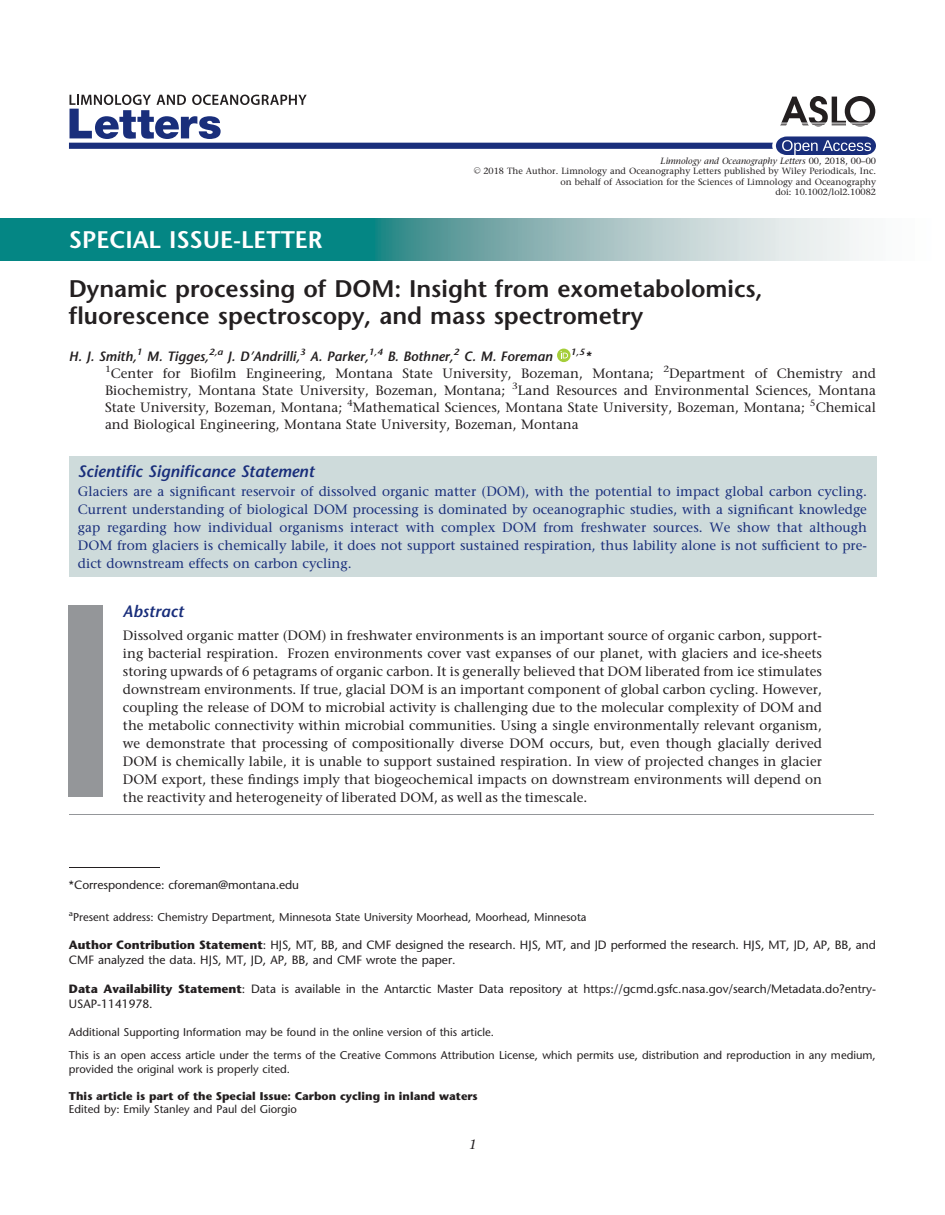
<style>
.page{position:relative;width:945px;height:1215px;background:#fff}
.page>*{position:absolute;margin:0;border:0;box-sizing:border-box;transform-origin:0 0}
.t1{font:600 24px/27.5px "Adv STONESF";color:#231f20}
.t2{font:600 24px "Adv STONESF";color:#fff}
.t3{font:16.5px "Adv STONESF SBI";color:#192e7b}
.t4{font:13.5px/18px "Adv STONE R";color:#231f20;text-align:justify}
.t5{font:13.5px/18px "Adv STONE R";color:#192e7b;text-align:justify}
.t6{font:13.5px "Adv STONESF SBI";color:#231f20}
.t7{font:13.5px "Adv STONE I";color:#231f20}
.t8{font:12px/15px "Adv STONESF R";color:#231f20}
.t9{font:11.25px/22.5px "Adv STONESF R";color:#231f20}
.t10{font:11.25px "Adv STONESF B";color:#231f20}
.t11{font:9px/10.5px "Adv STONE R";color:#231f20;text-align:right}
.t12{font:9px "Adv STONE I";color:#231f20}
.t13{font:9px "Adv STONESF SBI";color:#231f20;scale:1.13 1}
.s1{font-family:"Adv STONE R"}
.s2{font-family:"Adv P80516";font-size:7.8px}
.s3{font-size:13.5px}
.s4{font-family:"Adv STONESF B"}
</style>
<div class="page">
<hr style="left:69px;top:814px;width:804px;height:1px;background:#949699">
<div style="left:68px;top:605px;width:35px;height:191px;background:#949699"></div>
<img style="left:0;top:219px;width:859px;height:42px">
<svg style="left:557px;top:349px;width:13px;height:13px"></svg>
<svg style="left:561px;top:351px;width:7px;height:7px"></svg>
<hr style="left:69px;top:867px;width:90px;height:1px;background:#231f20">
<div style="left:69px;top:456px;width:807px;height:121px;background:#cedbdb"></div>
<svg style="left:69px;top:95px;width:806px;height:60px"></svg>
<p class="t12" style="left:661px;top:157px;width:217px">Limnology and Oceanography Letters <span class="s1">00, 2018, 00–00</span></p>
<p class="t11" style="left:474px;top:167px;width:404px"><span class="s2">V</span><sup>C</sup> 2018 The Author. Limnology and Oceanography Letters published by Wiley Periodicals, Inc. on behalf of Association for the Sciences of Limnology and Oceanography<br>doi: 10.1002/lol2.10082</p>
<h1 class="t2" style="left:69px;top:231px;width:255px">SPECIAL ISSUE-LETTER</h1>
<h1 class="t1" style="left:69px;top:277px;width:695px">Dynamic processing of DOM: Insight from exometabolomics, fluorescence spectroscopy, and mass spectrometry</h1>
<p class="t6" style="left:69px;top:351px;width:485px">H. J. Smith,<sup>1</sup> M. Tigges,<sup>2,a</sup> J. D’Andrilli,<sup>3</sup> A. Parker,<sup>1,4</sup> B. Bothner,<sup>2</sup> C. M. Foreman</p>
<p class="t13" style="left:570px;top:349px;width:19px">1,5<span class="s3">*</span></p>
<p class="t4" style="left:105px;top:367px;width:772px;line-height:17px"><sup>1</sup>Center for Biofilm Engineering, Montana State University, Bozeman, Montana; <sup>2</sup>Department of Chemistry and Biochemistry, Montana State University, Bozeman, Montana; <sup>3</sup>Land Resources and Environmental Sciences, Montana State University, Bozeman, Montana; <sup>4</sup>Mathematical Sciences, Montana State University, Bozeman, Montana; <sup>5</sup>Chemical and Biological Engineering, Montana State University, Bozeman, Montana</p>
<p class="t3" style="left:78px;top:464px;width:238px">Scientific Significance Statement</p>
<p class="t5" style="left:78px;top:484px;width:791px">Glaciers are a significant reservoir of dissolved organic matter (DOM), with the potential to impact global carbon cycling.<br>Current understanding of biological DOM processing is dominated by oceanographic studies, with a significant knowledge gap regarding how individual organisms interact with complex DOM from freshwater sources. We show that although DOM from glaciers is chemically labile, it does not support sustained respiration, thus lability alone is not sufficient to pre&shy;dict downstream effects on carbon cycling.</p>
<p class="t3" style="left:123px;top:605px;width:62px">Abstract</p>
<p class="t4" style="left:123px;top:627px;width:701px">Dissolved organic matter (DOM) in freshwater environments is an important source of organic carbon, support&shy;ing bacterial respiration. Frozen environments cover vast expanses of our planet, with glaciers and ice-sheets storing upwards of 6 petagrams of organic carbon. It is generally believed that DOM liberated from ice stimulates downstream environments. If true, glacial DOM is an important component of global carbon cycling. However, coupling the release of DOM to microbial activity is challenging due to the molecular complexity of DOM and the metabolic connectivity within microbial communities. Using a single environmentally relevant organism, we demonstrate that processing of compositionally diverse DOM occurs, but, even though glacially derived DOM is chemically labile, it is unable to support sustained respiration. In view of projected changes in glacier DOM export, these findings imply that biogeochemical impacts on downstream environments will depend on the reactivity and heterogeneity of liberated DOM, as well as the timescale.</p>
<p class="t8" style="left:69px;top:879px;width:232px">*Correspondence: cforeman@montana.edu</p>
<p class="t9" style="left:69px;top:907px;width:519px"><sup>a</sup>Present address: Chemistry Department, Minnesota State University Moorhead, Moorhead, Minnesota</p>
<p class="t8" style="left:69px;top:939px;width:809px"><span class="s4">Author Contribution Statement</span>: HJS, MT, BB, and CMF designed the research. HJS, MT, and JD performed the research. HJS, MT, JD, AP, BB, and<br>CMF analyzed the data. HJS, MT, JD, AP, BB, and CMF wrote the paper.</p>
<p class="t8" style="left:69px;top:982px;width:809px"><span class="s4">Data Availability Statement</span>: Data is available in the Antarctic Master Data repository at https://gcmd.gsfc.nasa.gov/search/Metadata.do?entry-<br>USAP-1141978.</p>
<p class="t9" style="left:69px;top:1022px;width:808px">Additional Supporting Information may be found in the online version of this article.<br>This is an open access article under the terms of the Creative Commons Attribution License, which permits use, distribution and reproduction in any medium,</p>
<p class="t9" style="left:69px;top:1059px;width:223px">provided the original work is properly cited.</p>
<p class="t10" style="left:69px;top:1091px;width:410px">This article is part of the Special Issue: Carbon cycling in inland waters</p>
<p class="t9" style="left:69px;top:1099px;width:229px">Edited by: Emily Stanley and Paul del Giorgio</p>
<p class="t7" style="left:469px;top:1139px;width:9px">1</p>
</div>
